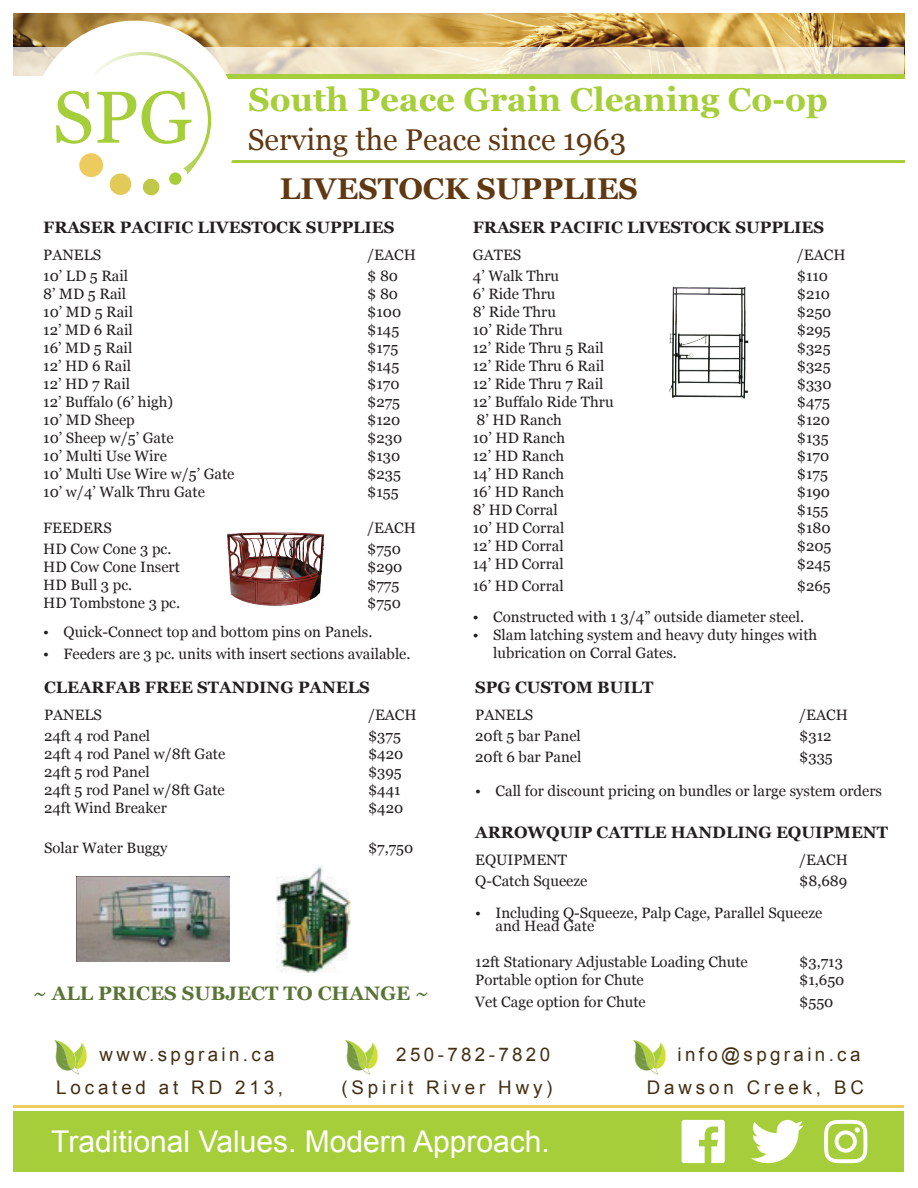
<style>
.page{position:relative;width:918px;height:1188px;background:#fff}
.page>*{position:absolute;margin:0;border:0;box-sizing:border-box;transform-origin:0 0}
.t1{font:700 33px "Georgia";color:#a6ce3a}
.t2{font:30px "Arial";color:#fff}
.t3{font:30px "Georgia";color:#603913}
.t4{font:700 30px "Georgia";color:#603913}
.t5{font:700 19.5px "Georgia";color:#597434}
.contact_info{font:18.75px "Arial";letter-spacing:.205em;color:#433014}
.contact_info-2{font:18.75px "Arial";letter-spacing:.18em;color:#433014}
.t6{font:700 16.5px "Georgia";color:#231f20}
.t7{font:15px/18px "Georgia";color:#231f20}
</style>
<div class="page">
<div style="left:14px;top:1112px;width:890px;height:60px;background:#a6ce3a"></div>
<img style="left:14px;top:14px;width:890px;height:33px">
<svg style="left:14px;top:47px;width:890px;height:29px;background:#ece0ca"></svg>
<hr style="left:200px;top:160px;width:704px;height:3px;background:#a6ce3a">
<hr style="left:198px;top:74px;width:706px;height:4px;background:#a6ce3a">
<div style="left:31px;top:21px;width:208px;height:207px;background:#fff;border-radius:50%"></div>
<svg style="left:56px;top:52px;width:155px;height:143px"></svg>
<hr style="left:14px;top:1105px;width:890px;height:3px;background:#eecc5e">
<svg style="left:54px;top:1040px;width:33px;height:35px"></svg>
<svg style="left:345px;top:1040px;width:33px;height:35px"></svg>
<svg style="left:633px;top:1040px;width:33px;height:35px"></svg>
<svg style="left:682px;top:1120px;width:43px;height:43px"></svg>
<svg style="left:751px;top:1119px;width:53px;height:45px"></svg>
<img style="left:77px;top:877px;width:153px;height:85px">
<img style="left:276px;top:866px;width:75px;height:107px">
<img style="left:227px;top:532px;width:98px;height:74px">
<img style="left:669px;top:286px;width:80px;height:113px">
<svg style="left:824px;top:1120px;width:43px;height:43px"></svg>
<p class="t1" style="left:248px;top:80px;width:581px">South Peace Grain Cleaning Co-op</p>
<p class="t3" style="left:248px;top:123px;width:380px">Serving the Peace since 1963</p>
<p class="t4" style="left:280px;top:172px;width:360px">LIVESTOCK SUPPLIES</p>
<p class="t6" style="left:43px;top:218px;width:353px">FRASER PACIFIC LIVESTOCK SUPPLIES</p>
<p class="t7" style="left:43px;top:246px;width:59px">PANELS</p>
<p class="t7" style="left:367px;top:246px;width:50px">/EACH</p>
<p class="t7" style="left:43px;top:267px;width:86px">10’ LD 5 Rail</p>
<p class="t7" style="left:367px;top:267px;width:32px">$ 80</p>
<p class="t7" style="left:43px;top:285px;width:85px">8’ MD 5 Rail</p>
<p class="t7" style="left:367px;top:285px;width:32px">$ 80</p>
<p class="t7" style="left:43px;top:303px;width:91px">10’ MD 5 Rail</p>
<p class="t7" style="left:367px;top:303px;width:36px">$100</p>
<p class="t7" style="left:43px;top:321px;width:91px">12’ MD 6 Rail</p>
<p class="t7" style="left:367px;top:321px;width:33px">$145</p>
<p class="t7" style="left:43px;top:339px;width:91px">16’ MD 5 Rail</p>
<p class="t7" style="left:367px;top:339px;width:33px">$175</p>
<p class="t7" style="left:43px;top:357px;width:89px">12’ HD 6 Rail</p>
<p class="t7" style="left:367px;top:357px;width:33px">$145</p>
<p class="t7" style="left:43px;top:375px;width:88px">12’ HD 7 Rail</p>
<p class="t7" style="left:367px;top:375px;width:34px">$170</p>
<p class="t7" style="left:43px;top:393px;width:131px">12’ Buffalo (6’ high)</p>
<p class="t7" style="left:367px;top:393px;width:34px">$275</p>
<p class="t7" style="left:43px;top:411px;width:93px">10’ MD Sheep</p>
<p class="t7" style="left:367px;top:411px;width:35px">$120</p>
<p class="t7" style="left:43px;top:429px;width:132px">10’ Sheep w/5’ Gate</p>
<p class="t7" style="left:367px;top:429px;width:37px">$230</p>
<p class="t7" style="left:43px;top:447px;width:125px">10’ Multi Use Wire</p>
<p class="t7" style="left:367px;top:447px;width:35px">$130</p>
<p class="t7" style="left:43px;top:465px;width:193px">10’ Multi Use Wire w/5’ Gate</p>
<p class="t7" style="left:367px;top:465px;width:35px">$235</p>
<p class="t7" style="left:43px;top:483px;width:163px">10’ w/4’ Walk Thru Gate</p>
<p class="t7" style="left:367px;top:483px;width:33px">$155</p>
<p class="t7" style="left:43px;top:519px;width:70px">FEEDERS</p>
<p class="t7" style="left:367px;top:519px;width:50px">/EACH</p>
<p class="t7" style="left:43px;top:540px;width:130px">HD Cow Cone 3 pc.</p>
<p class="t7" style="left:367px;top:540px;width:35px">$750</p>
<p class="t7" style="left:43px;top:558px;width:138px">HD Cow Cone Insert</p>
<p class="t7" style="left:367px;top:558px;width:37px">$290</p>
<p class="t7" style="left:43px;top:576px;width:91px">HD Bull 3 pc.</p>
<p class="t7" style="left:367px;top:576px;width:34px">$775</p>
<p class="t7" style="left:43px;top:594px;width:138px">HD Tombstone 3 pc.</p>
<p class="t7" style="left:367px;top:594px;width:35px">$750</p>
<p class="t7" style="left:43px;top:623px;width:331px">• Quick-Connect top and bottom pins on Panels.</p>
<p class="t7" style="left:43px;top:644px;width:369px">• Feeders are 3 pc. units with insert sections available.</p>
<p class="t6" style="left:473px;top:218px;width:353px">FRASER PACIFIC LIVESTOCK SUPPLIES</p>
<p class="t7" style="left:473px;top:246px;width:50px">GATES</p>
<p class="t7" style="left:797px;top:246px;width:50px">/EACH</p>
<p class="t7" style="left:473px;top:267px;width:88px">4’ Walk Thru</p>
<p class="t7" style="left:797px;top:267px;width:33px">$110</p>
<p class="t7" style="left:473px;top:285px;width:84px">6’ Ride Thru</p>
<p class="t7" style="left:797px;top:285px;width:35px">$210</p>
<p class="t7" style="left:473px;top:303px;width:85px">8’ Ride Thru</p>
<p class="t7" style="left:797px;top:303px;width:36px">$250</p>
<p class="t7" style="left:473px;top:321px;width:91px">10’ Ride Thru</p>
<p class="t7" style="left:797px;top:321px;width:35px">$295</p>
<p class="t7" style="left:473px;top:339px;width:132px">12’ Ride Thru 5 Rail</p>
<p class="t7" style="left:797px;top:339px;width:35px">$325</p>
<p class="t7" style="left:473px;top:357px;width:133px">12’ Ride Thru 6 Rail</p>
<p class="t7" style="left:797px;top:357px;width:35px">$325</p>
<p class="t7" style="left:473px;top:375px;width:132px">12’ Ride Thru 7 Rail</p>
<p class="t7" style="left:797px;top:375px;width:36px">$330</p>
<p class="t7" style="left:473px;top:393px;width:142px">12’ Buffalo Ride Thru</p>
<p class="t7" style="left:797px;top:393px;width:35px">$475</p>
<p class="t7" style="left:476px;top:411px;width:87px">8’ HD Ranch</p>
<p class="t7" style="left:797px;top:411px;width:35px">$120</p>
<p class="t7" style="left:473px;top:429px;width:94px">10’ HD Ranch</p>
<p class="t7" style="left:797px;top:429px;width:33px">$135</p>
<p class="t7" style="left:473px;top:447px;width:93px">12’ HD Ranch</p>
<p class="t7" style="left:797px;top:447px;width:34px">$170</p>
<p class="t7" style="left:473px;top:465px;width:93px">14’ HD Ranch</p>
<p class="t7" style="left:797px;top:465px;width:33px">$175</p>
<p class="t7" style="left:473px;top:483px;width:93px">16’ HD Ranch</p>
<p class="t7" style="left:797px;top:483px;width:35px">$190</p>
<p class="t7" style="left:473px;top:501px;width:86px">8’ HD Corral</p>
<p class="t7" style="left:797px;top:501px;width:33px">$155</p>
<p class="t7" style="left:473px;top:519px;width:93px">10’ HD Corral</p>
<p class="t7" style="left:797px;top:519px;width:35px">$180</p>
<p class="t7" style="left:473px;top:537px;width:92px">12’ HD Corral</p>
<p class="t7" style="left:797px;top:537px;width:36px">$205</p>
<p class="t7" style="left:473px;top:555px;width:92px">14’ HD Corral</p>
<p class="t7" style="left:797px;top:555px;width:35px">$245</p>
<p class="t7" style="left:473px;top:576px;width:92px">16’ HD Corral</p>
<p class="t7" style="left:797px;top:576px;width:35px">$265</p>
<p class="t7" style="left:473px;top:608px;width:333px">• Constructed with 1 3/4” outside diameter steel.</p>
<p class="t7" style="left:493px;top:626px;width:326px;text-indent:-20px">• Slam latching system and heavy duty hinges with lubrication on Corral Gates.</p>
<p class="t6" style="left:44px;top:678px;width:327px">CLEARFAB FREE STANDING PANELS</p>
<p class="t7" style="left:44px;top:706px;width:59px">PANELS</p>
<p class="t7" style="left:368px;top:706px;width:50px">/EACH</p>
<p class="t7" style="left:44px;top:727px;width:108px">24ft 4 rod Panel</p>
<p class="t7" style="left:368px;top:727px;width:34px">$375</p>
<p class="t7" style="left:44px;top:745px;width:183px">24ft 4 rod Panel w/8ft Gate</p>
<p class="t7" style="left:368px;top:745px;width:37px">$420</p>
<p class="t7" style="left:44px;top:763px;width:107px">24ft 5 rod Panel</p>
<p class="t7" style="left:368px;top:763px;width:35px">$395</p>
<p class="t7" style="left:44px;top:781px;width:182px">24ft 5 rod Panel w/8ft Gate</p>
<p class="t7" style="left:368px;top:781px;width:34px">$441</p>
<p class="t7" style="left:44px;top:799px;width:124px">24ft Wind Breaker</p>
<p class="t7" style="left:368px;top:799px;width:37px">$420</p>
<p class="t7" style="left:44px;top:838px;width:125px">Solar Water Buggy</p>
<p class="t7" style="left:368px;top:838px;width:47px">$7,750</p>
<p class="t5" style="left:33px;top:982px;width:397px">~ ALL PRICES SUBJECT TO CHANGE ~</p>
<p class="t6" style="left:475px;top:678px;width:180px">SPG CUSTOM BUILT</p>
<p class="t7" style="left:475px;top:706px;width:59px">PANELS</p>
<p class="t7" style="left:799px;top:706px;width:50px">/EACH</p>
<p class="t7" style="left:475px;top:727px;width:107px">20ft 5 bar Panel</p>
<p class="t7" style="left:799px;top:727px;width:34px">$312</p>
<p class="t7" style="left:475px;top:748px;width:108px">20ft 6 bar Panel</p>
<p class="t7" style="left:799px;top:748px;width:35px">$335</p>
<p class="t7" style="left:475px;top:781px;width:408px">• Call for discount pricing on bundles or large system orders</p>
<p class="t6" style="left:475px;top:823px;width:414px">ARROWQUIP CATTLE HANDLING EQUIPMENT</p>
<p class="t7" style="left:475px;top:851px;width:93px">EQUIPMENT</p>
<p class="t7" style="left:799px;top:851px;width:50px">/EACH</p>
<p class="t7" style="left:475px;top:872px;width:114px">Q-Catch Squeeze</p>
<p class="t7" style="left:799px;top:872px;width:50px">$8,689</p>
<p class="t7" style="left:496px;top:906px;width:328px;line-height:13.5px;text-indent:-20px">• Including Q-Squeeze, Palp Cage, Parallel Squeeze and Head Gate</p>
<p class="t7" style="left:475px;top:953px;width:274px">12ft Stationary Adjustable Loading Chute</p>
<p class="t7" style="left:799px;top:953px;width:45px">$3,713</p>
<p class="t7" style="left:475px;top:971px;width:170px">Portable option for Chute</p>
<p class="t7" style="left:799px;top:971px;width:47px">$1,650</p>
<p class="t7" style="left:475px;top:993px;width:172px">Vet Cage option for Chute</p>
<p class="t7" style="left:799px;top:993px;width:36px">$550</p>
<p class="contact_info-2" style="left:100px;top:1042px;width:177px">www.spgrain.ca</p>
<p class="contact_info-2" style="left:396px;top:1042px;width:155px">250-782-7820</p>
<p class="contact_info-2" style="left:677px;top:1042px;width:185px">info@spgrain.ca</p>
<p class="contact_info" style="left:56px;top:1075px;width:228px">Located at RD 213,</p>
<p class="contact_info" style="left:341px;top:1075px;width:213px">(Spirit River Hwy)</p>
<p class="contact_info" style="left:647px;top:1075px;width:219px">Dawson Creek, BC</p>
<p class="t2" style="left:51px;top:1122px;width:500px">Traditional Values. Modern Approach.</p>
</div>
